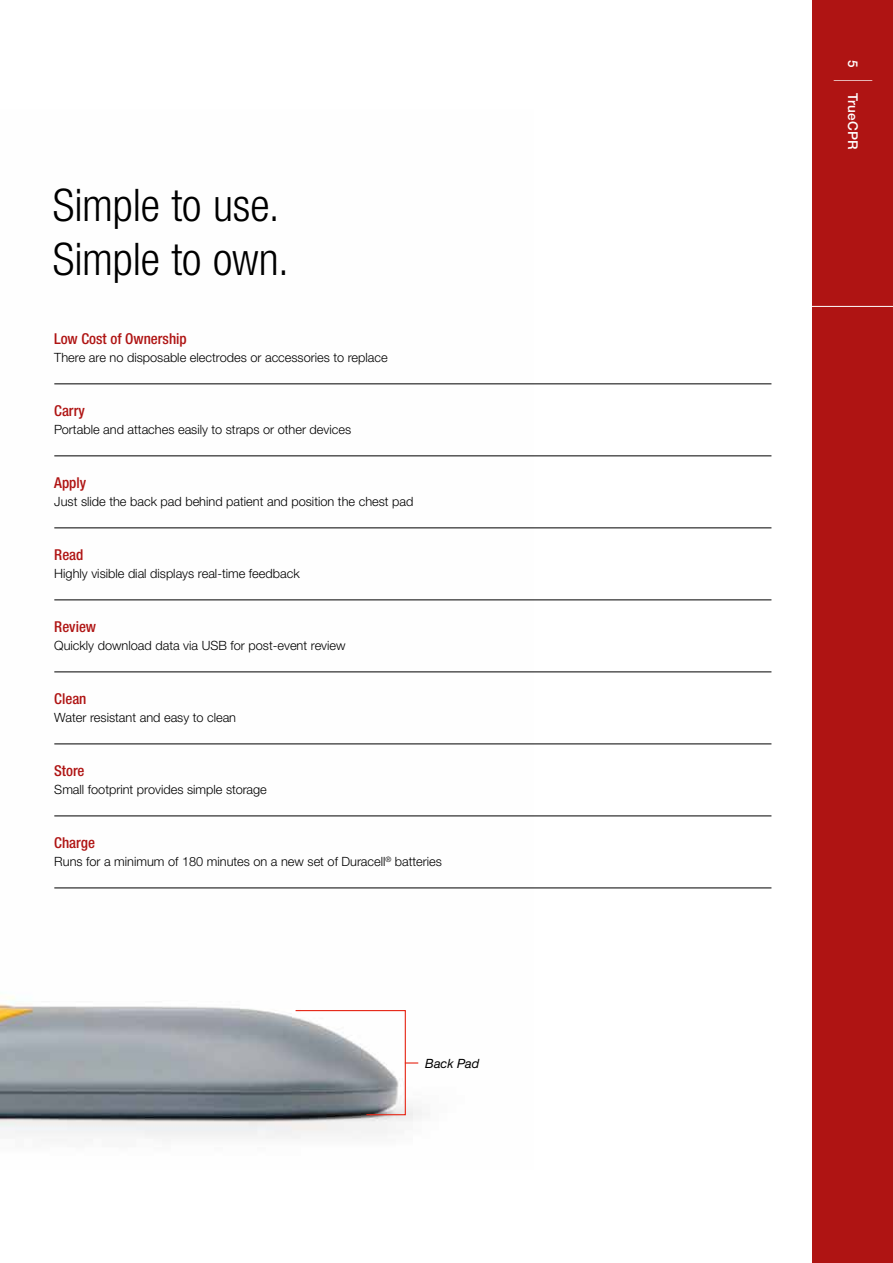
<style>
.page{position:relative;width:893px;height:1263px;background:#fff}
.page>*{position:absolute;margin:0;border:0;box-sizing:border-box;transform-origin:0 0}
.t1{font:300 condensed 45px/54px "Helvetica Neue LTW1 G";letter-spacing:-.005em;color:#000}
.t2{font:300 38.4px "Helvetica Neue LTW1 G";color:#fff;scale:.33 1}
.t3{font:500 condensed 15px "Helvetica Neue LTW1 G";color:#af1413}
.t4{font:500 13.5px "Helvetica Neue LTW1 G";letter-spacing:.01em;color:#fff}
.t5{font:300 12.75px "Helvetica Neue LTW1 G";color:#000}
.t6{font:italic 12.75px "Helvetica Neue LTW1 G";color:#000}
</style>
<div class="page">
<div style="left:812px;top:0;width:81px;height:1263px;background:#af1413"></div>
<hr style="left:806px;top:306px;width:87px;height:1px;background:#fff">
<img style="left:0;top:383px;width:533px;height:756px">
<hr style="left:54px;top:384px;width:717px;height:1px;background:#000">
<hr style="left:54px;top:456px;width:717px;height:1px;background:#000">
<hr style="left:54px;top:528px;width:717px;height:1px;background:#000">
<hr style="left:54px;top:600px;width:717px;height:1px;background:#000">
<hr style="left:54px;top:672px;width:717px;height:1px;background:#000">
<hr style="left:54px;top:744px;width:717px;height:1px;background:#000">
<hr style="left:54px;top:816px;width:717px;height:1px;background:#000">
<hr style="left:54px;top:888px;width:717px;height:1px;background:#000">
<svg style="left:294px;top:1009px;width:124px;height:107px"></svg>
<h1 class="t1" style="left:53px;top:179px;width:238px">Simple to use.<br>Simple to own.</h1>
<p class="t3" style="left:54px;top:330px;width:134px">Low Cost of Ownership</p>
<p class="t5" style="left:54px;top:350px;width:335px">There are no disposable electrodes or accessories to replace</p>
<p class="t3" style="left:54px;top:402px;width:32px">Carry</p>
<p class="t5" style="left:54px;top:422px;width:298px">Portable and attaches easily to straps or other devices</p>
<p class="t3" style="left:54px;top:474px;width:33px">Apply</p>
<p class="t5" style="left:54px;top:494px;width:361px">Just slide the back pad behind patient and position the chest pad</p>
<p class="t3" style="left:54px;top:546px;width:31px">Read</p>
<p class="t5" style="left:54px;top:566px;width:247px">Highly visible dial displays real-time feedback</p>
<p class="t3" style="left:54px;top:618px;width:43px">Review</p>
<p class="t5" style="left:54px;top:638px;width:293px">Quickly download data via USB for post-event review</p>
<p class="t3" style="left:54px;top:690px;width:34px">Clean</p>
<p class="t5" style="left:54px;top:710px;width:183px">Water resistant and easy to clean</p>
<p class="t3" style="left:54px;top:762px;width:32px">Store</p>
<p class="t5" style="left:54px;top:782px;width:214px">Small footprint provides simple storage</p>
<p class="t3" style="left:54px;top:834px;width:42px">Charge</p>
<p class="t5" style="left:54px;top:854px;width:389px">Runs for a minimum of 180 minutes on a new set of Duracell<sup>®</sup> batteries</p>
<p class="t6" style="left:425px;top:1056px;width:56px">Back Pad</p>
<p class="t4" style="left:861px;top:60px;width:9px;rotate:90deg">5</p>
<h2 class="t2" style="left:879px;top:79px;width:10px;rotate:90deg">|</h2>
<p class="t4" style="left:861px;top:93px;width:58px;rotate:90deg">TrueCPR</p>
</div>
